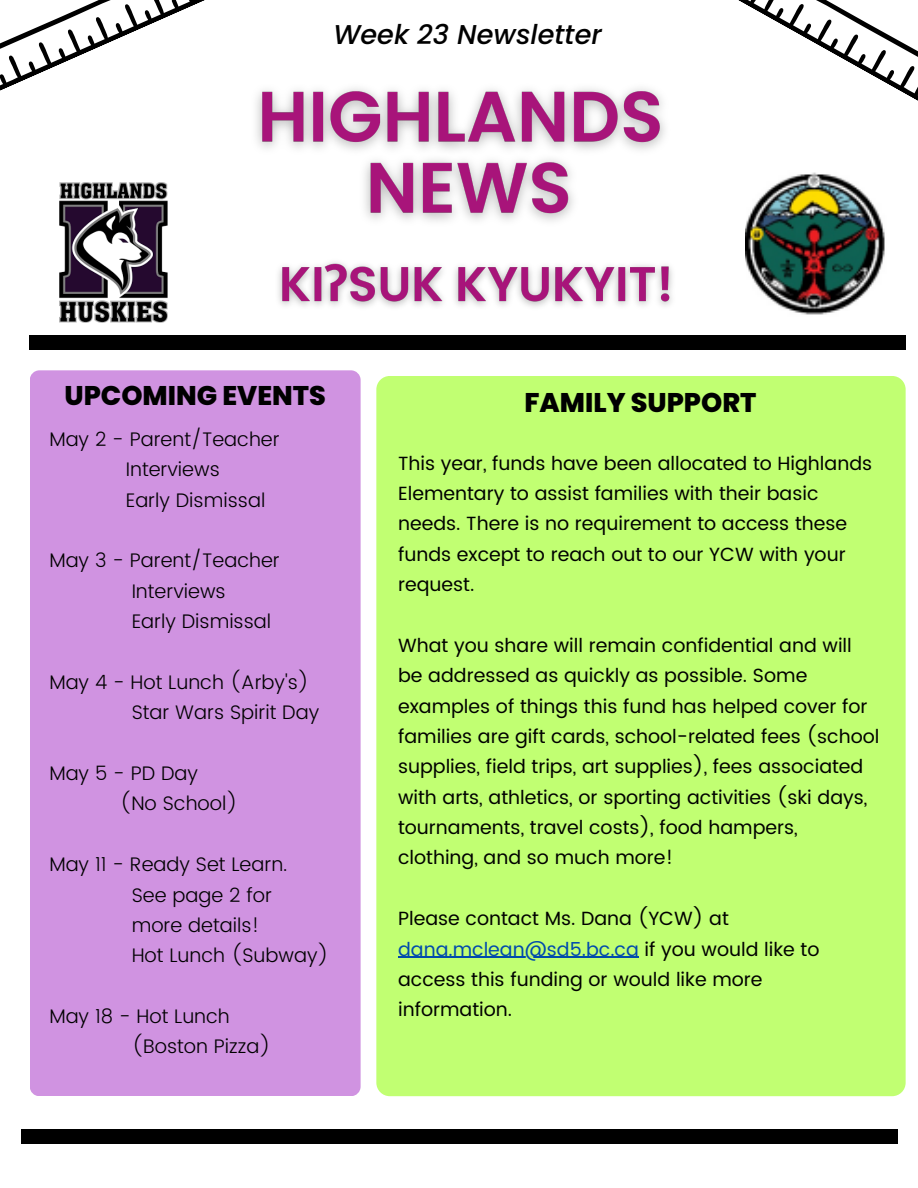
<style>
.page{position:relative;width:918px;height:1188px;background:#fff}
.page>*{position:absolute;margin:0;border:0;box-sizing:border-box;transform-origin:0 0}
.t1{font:italic 500 27.15px "Poppins";color:#000}
.t2{font:800 27px "Poppins";color:#000}
.t3{font:300 19.65px/30.3px "Poppins";color:#000}
.t4{font:19.05px/30.3px "Poppins";color:#000}
.s1{color:#004aad}
</style>
<div class="page">
<div style="left:30px;top:335px;width:876px;height:15px;background:#000"></div>
<svg style="left:0;top:0;width:205px;height:91px"></svg>
<svg style="left:738px;top:0;width:180px;height:101px"></svg>
<img style="left:59px;top:182px;width:108px;height:141px">
<img style="left:746px;top:172px;width:139px;height:143px">
<div style="left:30px;top:370px;width:331px;height:726px;background:#d093e1;border-radius:10px"></div>
<div style="left:376px;top:376px;width:530px;height:720px;background:#c1ff72;border-radius:13px"></div>
<img style="left:256px;top:88px;width:409px;height:134px">
<img style="left:278px;top:262px;width:394px;height:45px">
<hr style="left:398px;top:957px;width:241px;height:1px;background:#004aad">
<div style="left:21px;top:1129px;width:876px;height:15px;background:#000"></div>
<h1 class="t1" style="left:333px;top:16px;width:270px">Week 23 Newsletter</h1>
<h2 class="t2" style="left:64px;top:377px;width:263px">UPCOMING EVENTS</h2>
<p class="t3" style="left:126px;top:424px;width:155px;text-indent:-76px">May 2 - Parent/Teacher<br>Interviews<br>Early Dismissal</p>
<p class="t3" style="left:132px;top:546px;width:150px;text-indent:-82px">May 3 - Parent/Teacher<br>Interviews<br>Early Dismissal</p>
<p class="t3" style="left:132px;top:667px;width:189px;text-indent:-82px">May 4 - Hot Lunch (Arby's)<br>Star Wars Spirit Day</p>
<p class="t3" style="left:120px;top:758px;width:120px;text-indent:-71px">May 5 - PD Day (No School)</p>
<p class="t3" style="left:132px;top:849px;width:199px;text-indent:-82px">May 11 - Ready Set Learn.<br>See page 2 for<br>more details!<br>Hot Lunch (Subway)</p>
<p class="t3" style="left:132px;top:1001px;width:141px;text-indent:-82px">May 18 - Hot Lunch (Boston Pizza)</p>
<h2 class="t2" style="left:524px;top:383px;width:234px">FAMILY SUPPORT</h2>
<p class="t4" style="left:398px;top:448px;width:476px">This year, funds have been allocated to Highlands Elementary to assist families with their basic needs. There is no requirement to access these funds except to reach out to our YCW with your request.</p>
<p class="t4" style="left:398px;top:630px;width:483px">What you share will remain confidential and will be addressed as quickly as possible. Some examples of things this fund has helped cover for families are gift cards, school-related fees (school supplies, field trips, art supplies), fees associated with arts, athletics, or sporting activities (ski days, tournaments, travel costs), food hampers, clothing, and so much more!</p>
<p class="t4" style="left:398px;top:903px;width:423px">Please contact Ms. Dana (YCW) at <span class="s1">dana.mclean@sd5.bc.ca</span> if you would like to access this funding or would like more information.</p>
</div>
